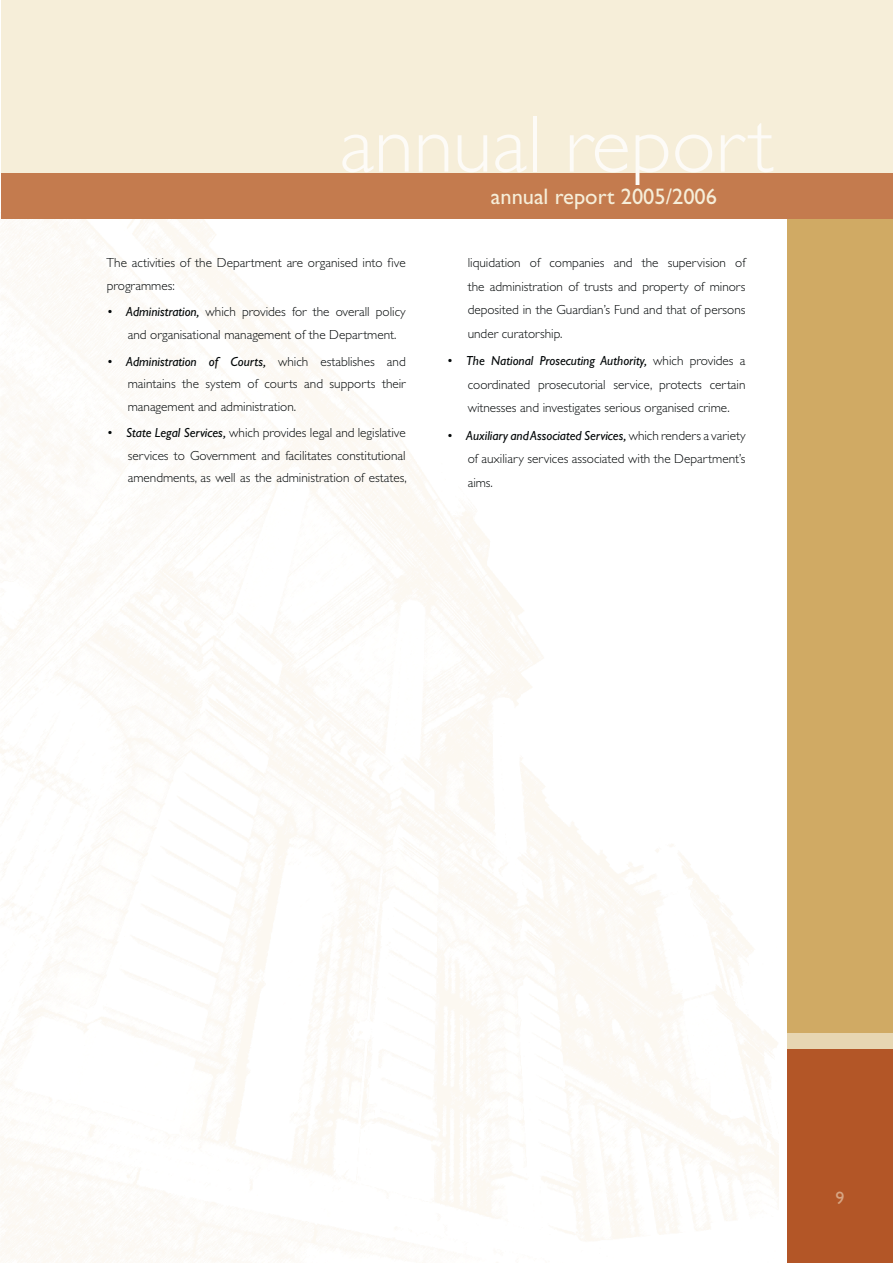
<style>
.page{position:relative;width:893px;height:1263px;background:#fff}
.page>*{position:absolute;margin:0;border:0;box-sizing:border-box;transform-origin:0 0}
.t1{font:300 81px "Gill Sans";color:#fdfbf7}
.t2{font:22.5px "Gill Sans";color:#f6eed9}
.t3{font:18px "Gill Sans";color:#d7a583}
.t4{font:300 13.2px/23.4px "Gill Sans";color:#040809;text-align:justify}
.s1{font-weight:400;font-style:italic}
</style>
<div class="page">
<div style="left:1px;top:0;width:891px;height:213px;background:#f6eed9"></div>
<div style="left:787px;top:199px;width:105px;height:1063px;background:#d0aa64"></div>
<div style="left:787px;top:1041px;width:105px;height:221px;background:#b35627"></div>
<div style="left:787px;top:1033px;width:105px;height:16px;background:#e7d6b2"></div>
<div style="left:1px;top:174px;width:891px;height:45px;background:#c47b4e"></div>
<h1 class="t1" style="left:339px;top:116px;width:436px">annual report</h1>
<h2 class="t2" style="left:491px;top:188px;width:228px">annual report 2005/2006</h2>
<p class="t4" style="left:107px;top:253px;width:301px;line-height:22.5px">The activities of the Department are organised into five programmes:</p>
<p class="t4" style="left:128px;top:302px;width:279px;line-height:22.5px;text-indent:-21px">• <span class="s1">Administration,</span> which provides for the overall policy and organisational management of the Department.</p>
<p class="t4" style="left:128px;top:351px;width:279px;line-height:22.5px;text-indent:-21px">• <span class="s1">Administration of Courts,</span> which establishes and maintains the system of courts and supports their management and administration.</p>
<p class="t4" style="left:128px;top:423px;width:280px;line-height:22.5px;text-indent:-21px">• <span class="s1">State Legal Services,</span> which provides legal and legislative services to Government and facilitates constitutional amendments, as well as the administration of estates,</p>
<p class="t4" style="left:468px;top:253px;width:279px">liquidation of companies and the supervision of the administration of trusts and property of minors deposited in the Guardian’s Fund and that of persons under curatorship.</p>
<p class="t4" style="left:468px;top:351px;width:279px;text-indent:-21px">• <span class="s1">The National Prosecuting Authority,</span> which provides a coordinated prosecutorial service, protects certain witnesses and investigates serious organised crime.</p>
<p class="t4" style="left:468px;top:425px;width:279px;text-indent:-21px">• <span class="s1">Auxiliary and Associated Services,</span> which renders a variety of auxiliary services associated with the Department’s aims.</p>
<h3 class="t3" style="left:835px;top:1192px;width:10px">9</h3>
</div>
